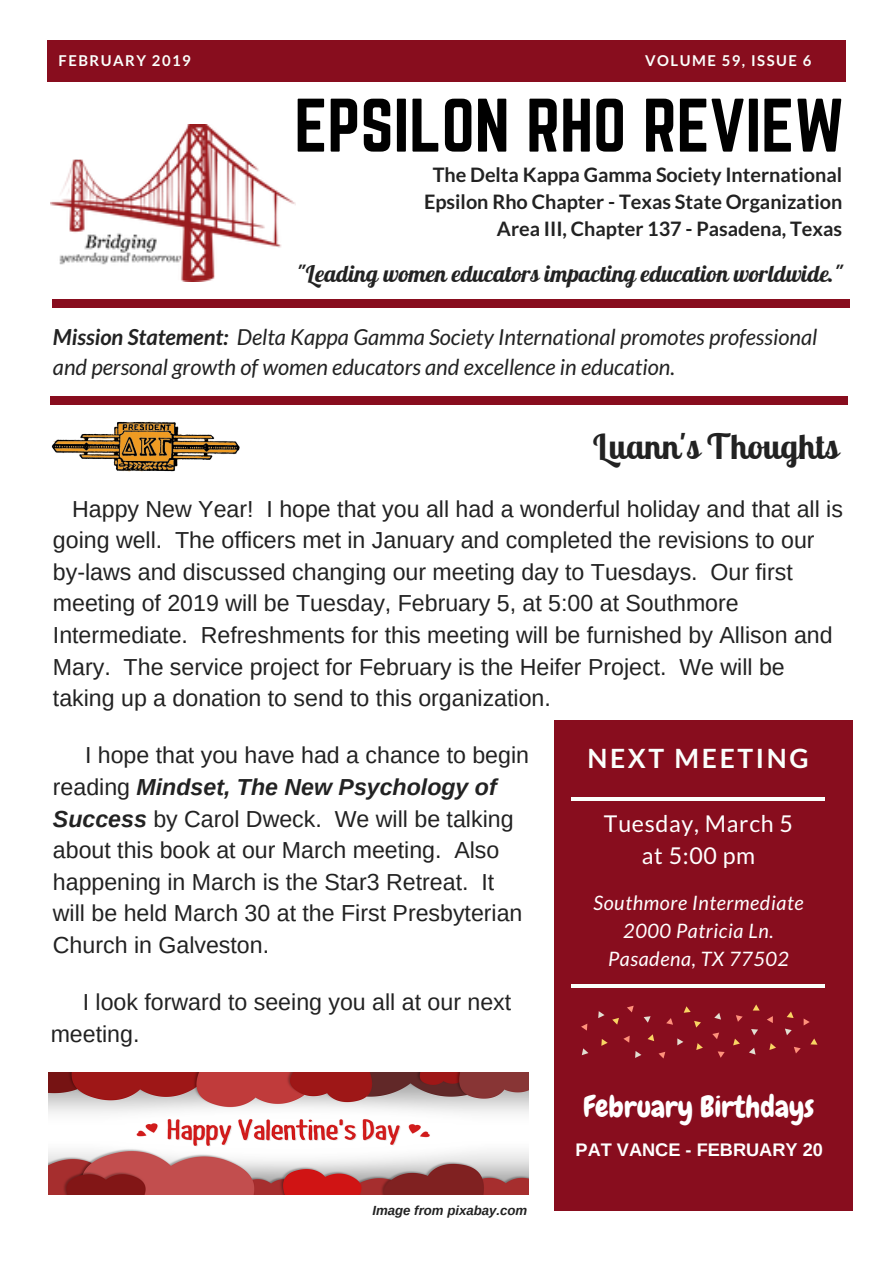
<style>
.page{position:relative;width:893px;height:1263px;background:#fff}
.page>*{position:absolute;margin:0;border:0;box-sizing:border-box;transform-origin:0 0}
.t1{font:66.3px "Norwester";color:#000}
.t2{font:700 34.8px "Lobster Two";color:#222}
.t3{font:29.85px "Chewy";color:#fff}
.t4{font:700 26.55px "Lato";letter-spacing:.1em;color:#fbfffc}
.t5{font:23.25px/31.5px "Arimo";color:#222}
.t6{font:italic 700 23.25px "Lobster Two";color:#222}
.t7{font:23.25px/32.7px "Lato";letter-spacing:.03em;color:#fff;text-align:center}
.t8{font:italic 22.05px/30.5px "Lato";color:#222}
.t9{font:700 19.8px/27px "Lato";color:#222;text-align:right}
.t10{font:italic 19.8px/28.2px "Lato";letter-spacing:.03em;color:#fff;text-align:center}
.t11{font:700 18.15px "Arimo";color:#fff}
.t12{font:700 14.85px "Lato";letter-spacing:.1em;color:#fbfffc}
.t13{font:italic 700 13.2px "Arimo";color:#222}
.s1{font-weight:700}
.s2{font-weight:700;font-style:italic}
</style>
<div class="page">
<div style="left:47px;top:41px;width:799px;height:41px;background:#880d1e"></div>
<div style="left:554px;top:719px;width:298px;height:491px;background:#880d1e"></div>
<hr style="left:571px;top:984px;width:254px;height:3px;background:#fbfffc">
<hr style="left:571px;top:797px;width:254px;height:4px;background:#fbfffc">
<img style="left:51px;top:125px;width:244px;height:156px">
<div style="left:52px;top:299px;width:49px;height:8px;background:#880d1e"></div>
<div style="left:801px;top:299px;width:49px;height:8px;background:#880d1e"></div>
<div style="left:99px;top:299px;width:336px;height:8px;background:#880d1e"></div>
<div style="left:434px;top:299px;width:335px;height:8px;background:#880d1e"></div>
<div style="left:768px;top:299px;width:35px;height:8px;background:#880d1e"></div>
<div style="left:50px;top:396px;width:49px;height:8px;background:#880d1e"></div>
<div style="left:799px;top:396px;width:48px;height:8px;background:#880d1e"></div>
<div style="left:97px;top:396px;width:335px;height:8px;background:#880d1e"></div>
<div style="left:432px;top:396px;width:335px;height:8px;background:#880d1e"></div>
<div style="left:766px;top:396px;width:34px;height:8px;background:#880d1e"></div>
<img style="left:51px;top:420px;width:189px;height:52px">
<svg style="left:623px;top:1036px;width:7px;height:7px"></svg>
<svg style="left:581px;top:1024px;width:6px;height:6px"></svg>
<svg style="left:666px;top:1018px;width:7px;height:7px"></svg>
<svg style="left:659px;top:1052px;width:6px;height:6px"></svg>
<svg style="left:627px;top:1006px;width:7px;height:6px"></svg>
<svg style="left:712px;top:1032px;width:7px;height:7px"></svg>
<svg style="left:736px;top:1015px;width:7px;height:7px"></svg>
<svg style="left:767px;top:1016px;width:6px;height:7px"></svg>
<svg style="left:718px;top:1051px;width:7px;height:7px"></svg>
<svg style="left:804px;top:1019px;width:6px;height:6px"></svg>
<svg style="left:794px;top:1047px;width:7px;height:6px"></svg>
<svg style="left:612px;top:1018px;width:7px;height:6px"></svg>
<svg style="left:648px;top:1034px;width:6px;height:7px"></svg>
<svg style="left:601px;top:1039px;width:7px;height:7px"></svg>
<svg style="left:694px;top:1021px;width:7px;height:6px"></svg>
<svg style="left:733px;top:1038px;width:7px;height:7px"></svg>
<svg style="left:753px;top:1004px;width:7px;height:6px"></svg>
<svg style="left:769px;top:1043px;width:7px;height:7px"></svg>
<svg style="left:787px;top:1011px;width:7px;height:7px"></svg>
<svg style="left:810px;top:1038px;width:7px;height:7px"></svg>
<svg style="left:696px;top:1043px;width:7px;height:7px"></svg>
<svg style="left:684px;top:1006px;width:7px;height:7px"></svg>
<svg style="left:644px;top:1016px;width:7px;height:7px"></svg>
<svg style="left:582px;top:1048px;width:6px;height:7px"></svg>
<svg style="left:677px;top:1038px;width:6px;height:7px"></svg>
<svg style="left:598px;top:1011px;width:6px;height:7px"></svg>
<svg style="left:635px;top:1051px;width:6px;height:7px"></svg>
<svg style="left:751px;top:1029px;width:7px;height:6px"></svg>
<svg style="left:785px;top:1028px;width:7px;height:7px"></svg>
<svg style="left:714px;top:1013px;width:7px;height:6px"></svg>
<svg style="left:749px;top:1048px;width:7px;height:6px"></svg>
<img style="left:48px;top:1072px;width:480px;height:123px">
<p class="t12" style="left:59px;top:52px;width:134px">FEBRUARY 2019</p>
<p class="t12" style="left:645px;top:52px;width:168px">VOLUME 59, ISSUE 6</p>
<h1 class="t1" style="left:294px;top:94px;width:552px">EPSILON RHO REVIEW</h1>
<p class="t9" style="left:424px;top:161px;width:420px">The Delta Kappa Gamma Society International<br>Epsilon Rho Chapter - Texas State Organization<br>Area III, Chapter 137 - Pasadena, Texas</p>
<p class="t6" style="left:296px;top:258px;width:547px">"Leading women educators impacting education worldwide."</p>
<p class="t8" style="left:53px;top:321px;width:766px"><span class="s1">Mission Statement:</span> Delta Kappa Gamma Society International promotes professional and personal growth of women educators and excellence in education.</p>
<h2 class="t2" style="left:593px;top:425px;width:247px">Luann's Thoughts</h2>
<p class="t5" style="left:53px;top:493px;width:792px;text-indent:19px">Happy New Year! I hope that you all had a wonderful holiday and that all is going well. The officers met in January and completed the revisions to our by-laws and discussed changing our meeting day to Tuesdays. Our first meeting of 2019 will be Tuesday, February 5, at 5:00 at Southmore Intermediate. Refreshments for this meeting will be furnished by Allison and Mary. The service project for February is the Heifer Project. We will be taking up a donation to send to this organization.</p>
<p class="t5" style="left:53px;top:740px;width:478px;text-indent:32px">I hope that you have had a chance to begin reading <span class="s2">Mindset, The New Psychology of Success</span> by Carol Dweck. We will be talking about this book at our March meeting. Also happening in March is the Star3 Retreat. It will be held March 30 at the First Presbyterian Church in Galveston.</p>
<p class="t5" style="left:51px;top:986px;width:462px;text-indent:32px">I look forward to seeing you all at our next meeting.</p>
<p class="t13" style="left:372px;top:1203px;width:156px">Image from pixabay.com</p>
<p class="t4" style="left:587px;top:742px;width:223px">NEXT MEETING</p>
<p class="t7" style="left:604px;top:806px;width:191px">Tuesday, March 5 at 5:00 pm</p>
<p class="t10" style="left:593px;top:888px;width:212px">Southmore Intermediate<br>2000 Patricia Ln.<br>Pasadena, TX 77502</p>
<p class="t3" style="left:583px;top:1088px;width:232px">February Birthdays</p>
<p class="t11" style="left:575px;top:1140px;width:249px">PAT VANCE - FEBRUARY 20</p>
</div>
